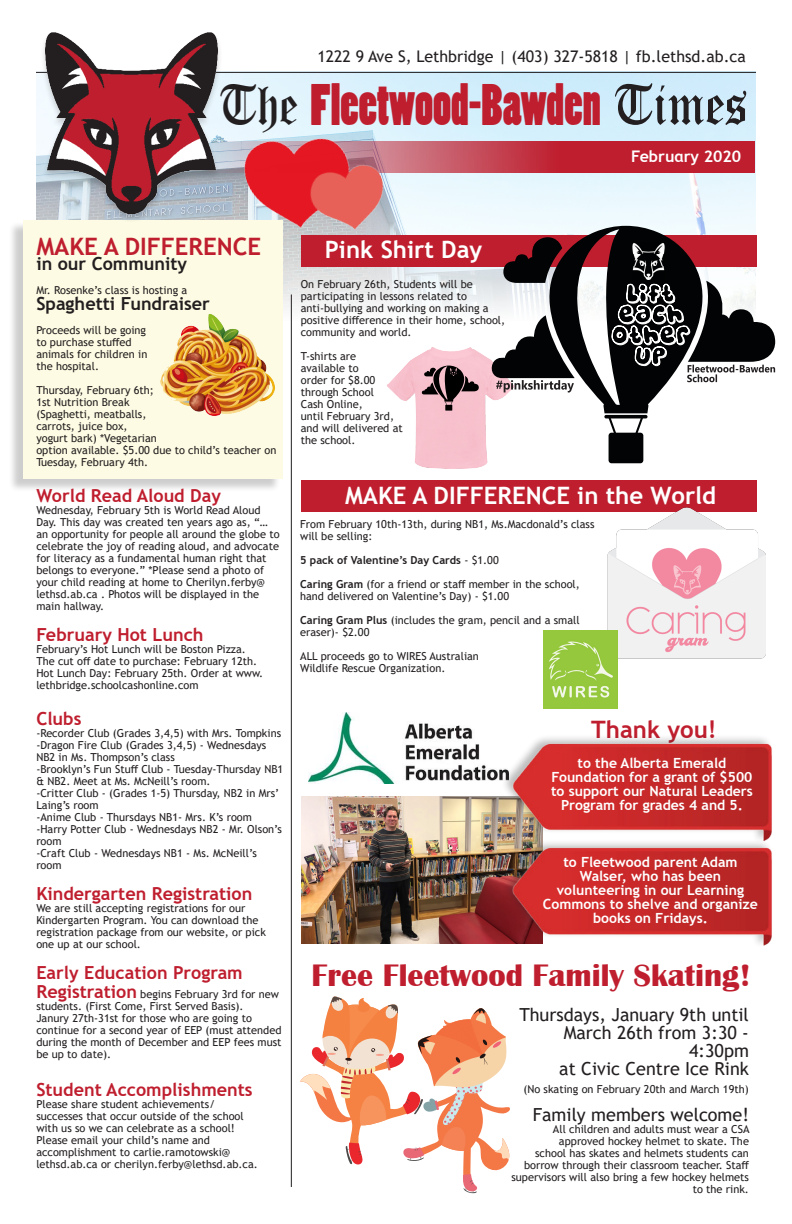
<style>
.page{position:relative;width:792px;height:1224px;background:#fff}
.page>*{position:absolute;margin:0;border:0;box-sizing:border-box;transform-origin:0 0}
.t1{font:54.7px "Poplar Std";color:#bf1e2e;scale:.89 1}
.t2{font:700 32px "Britannic";color:#bf1e2e}
.t3{font:700 24px "Trebuchet MS";color:#fff}
.t4{font:700 24px "Trebuchet MS";color:#bf1e2e}
.t5{font:700 18px "Trebuchet MS";color:#bf1e2e}
.t6{font:18px/18px "Trebuchet MS";color:#231f20;text-align:right}
.t7{font:700 18px "Trebuchet MS";color:#231f20}
.t8{font:16px "Trebuchet MS";color:#231f20}
.t9{font:700 16px "Trebuchet MS";color:#fff}
.t10{font:700 14px/14px "Trebuchet MS";color:#fff;text-align:center}
.t11{font:11px/12px "Trebuchet MS";color:#231f20}
.t12{font:700 11px "Trebuchet MS";color:#231f20}
.s1{font-family:"Old English Text";color:#231f20}
.s2{font-family:"Old English Text";font-size:57.3px;color:#231f20}
.s3{font-weight:700;font-size:18px;color:#bf1e2e}
.s4{font-weight:400}
.s5{font-weight:700}
</style>
<div class="page">
<img style="left:36px;top:73px;width:720px;height:247px">
<svg style="left:36px;top:141px;width:720px;height:31px;background:#c23746"></svg>
<hr style="left:36px;top:72px;width:720px;height:1px;background:#231f20">
<hr style="left:291px;top:294px;width:1px;height:893px;background:#231f20">
<div style="left:302px;top:481px;width:455px;height:31px;background:#bf1e2e"></div>
<svg style="left:300px;top:996px;width:210px;height:197px"></svg>
<img style="left:230px;top:108px;width:176px;height:167px">
<img style="left:387px;top:347px;width:103px;height:122px">
<div style="left:445px;top:405px;width:7px;height:6px;background:#000"></div>
<svg style="left:421px;top:366px;width:58px;height:40px;background:#8f7076"></svg>
<div style="left:301px;top:235px;width:455px;height:32px;background:#bf1e2e"></div>
<div style="left:609px;top:433px;width:34px;height:30px;background:#020304;border-radius:3px"></div>
<svg style="left:490px;top:226px;width:285px;height:211px"></svg>
<img style="left:632px;top:243px;width:33px;height:36px">
<img style="left:302px;top:796px;width:200px;height:147px">
<img style="left:308px;top:713px;width:193px;height:71px">
<img style="left:503px;top:844px;width:269px;height:102px">
<div style="left:501px;top:734px;width:272px;height:110px;background:#231f20;opacity:.3"></div>
<img style="left:607px;top:507px;width:159px;height:152px">
<div style="left:9px;top:221px;width:271px;height:271px;background:#231f20;opacity:.22"></div>
<div style="left:23px;top:220px;width:259px;height:259px;background:#fdfbe3"></div>
<img style="left:160px;top:314px;width:115px;height:102px">
<img style="left:543px;top:630px;width:75px;height:78px">
<div style="left:40px;top:31px;width:183px;height:192px;background:#231f20;opacity:.2"></div>
<img style="left:44px;top:31px;width:176px;height:182px">
<p class="t8" style="left:317px;top:46px;width:430px">1222 9 Ave S, Lethbridge | (403) 327-5818 | fb.lethsd.ab.ca</p>
<p class="t1" style="left:219px;top:75px;width:596px"><span class="s1">The</span> Fleetwood-Bawden <span class="s2">Times</span></p>
<p class="t9" style="left:631px;top:146px;width:112px">February 2020</p>
<p class="t4" style="left:36px;top:232px;width:226px">MAKE A DIFFERENCE</p>
<p class="t7" style="left:36px;top:252px;width:152px">in our Community</p>
<p class="t11" style="left:36px;top:284px;width:152px">Mr. Rosenke’s class is hosting a</p>
<p class="t7" style="left:36px;top:292px;width:175px">Spaghetti Fundraiser</p>
<p class="t11" style="left:36px;top:324px;width:113px">Proceeds will be going to purchase stuffed animals for children in the hospital.</p>
<p class="t11" style="left:36px;top:384px;width:119px">Thursday, February 6th;<br>1st Nutrition Break</p>
<p class="t11" style="left:36px;top:408px;width:242px">(Spaghetti, meatballs,<br>carrots, juice box,<br>yogurt bark) *Vegetarian<br>option available. $5.00 due to child’s teacher on<br>Tuesday, February 4th.</p>
<p class="t5" style="left:36px;top:484px;width:186px">World Read Aloud Day</p>
<p class="t11" style="left:36px;top:504px;width:245px">Wednesday, February 5th is World Read Aloud Day. This day was created ten years ago as, “… an opportunity for people all around the globe to celebrate the joy of reading aloud, and advocate for literacy as a fundamental human right that belongs to everyone.” *Please send a photo of your child reading at home to Cherilyn.ferby@ lethsd.ab.ca . Photos will be displayed in the main hallway.</p>
<p class="t5" style="left:36px;top:623px;width:169px">February Hot Lunch</p>
<p class="t11" style="left:36px;top:643px;width:228px">February’s Hot Lunch will be Boston Pizza.<br>The cut off date to purchase: February 12th.<br>Hot Lunch Day: February 25th. Order at www. lethbridge.schoolcashonline.com</p>
<p class="t5" style="left:36px;top:707px;width:47px">Clubs</p>
<p class="t11" style="left:36px;top:727px;width:246px">-Recorder Club (Grades 3,4,5) with Mrs. Tompkins</p>
<p class="t11" style="left:36px;top:739px;width:232px">-Dragon Fire Club (Grades 3,4,5) - Wednesdays<br>NB2 in Ms. Thompson’s class</p>
<p class="t11" style="left:36px;top:763px;width:249px">-Brooklyn’s Fun Stuff Club - Tuesday-Thursday NB1 &amp; NB2. Meet at Ms. McNeill’s room.</p>
<p class="t11" style="left:36px;top:787px;width:244px">-Critter Club - (Grades 1-5) Thursday, NB2 in Mrs’<br>Laing’s room</p>
<p class="t11" style="left:36px;top:811px;width:217px">-Anime Club - Thursdays NB1- Mrs. K’s room</p>
<p class="t11" style="left:36px;top:823px;width:247px">-Harry Potter Club - Wednesdays NB2 - Mr. Olson’s</p>
<p class="t11" style="left:36px;top:835px;width:27px">room</p>
<p class="t11" style="left:36px;top:847px;width:222px">-Craft Club - Wednesdays NB1 - Ms. McNeill’s room</p>
<p class="t5" style="left:36px;top:882px;width:218px">Kindergarten Registration</p>
<p class="t11" style="left:36px;top:902px;width:231px">We are still accepting registrations for our Kindergarten Program. You can download the registration package from our website, or pick one up at our school.</p>
<p class="t5" style="left:36px;top:961px;width:208px">Early Education Program</p>
<p class="t11" style="left:36px;top:988px;width:244px"><span class="s3">Registration</span> begins February 3rd for new students. (First Come, First Served Basis).</p>
<p class="t11" style="left:36px;top:1012px;width:247px">Janury 27th-31st for those who are going to continue for a second year of EEP (must attended during the month of December and EEP fees must be up to date).</p>
<p class="t5" style="left:36px;top:1078px;width:218px">Student Accomplishments</p>
<p class="t11" style="left:36px;top:1098px;width:180px">Please share student achievements/</p>
<p class="t11" style="left:36px;top:1110px;width:209px">successes that occur outside of the school</p>
<p class="t11" style="left:36px;top:1122px;width:200px">with us so we can celebrate as a school!</p>
<p class="t11" style="left:36px;top:1134px;width:175px">Please email your child’s name and</p>
<p class="t11" style="left:36px;top:1146px;width:196px">accomplishment to carlie.ramotowski@</p>
<p class="t11" style="left:36px;top:1158px;width:223px">lethsd.ab.ca or cherilyn.ferby@lethsd.ab.ca.</p>
<p class="t3" style="left:325px;top:234px;width:159px">Pink Shirt Day</p>
<p class="t11" style="left:301px;top:278px;width:206px">On February 26th, Students will be participating in lessons related to anti-bullying and working on making a positive difference in their home, school, community and world.</p>
<p class="t11" style="left:301px;top:350px;width:104px">T-shirts are available to<br>order for $8.00 through School<br>Cash Online,<br>until February 3rd, and will delivered at the school.</p>
<p class="t3" style="left:345px;top:481px;width:373px">MAKE A DIFFERENCE in the World</p>
<p class="t11" style="left:300px;top:518px;width:296px">From February 10th-13th, during NB1, Ms.Macdonald’s class</p>
<p class="t11" style="left:300px;top:530px;width:74px">will be selling:</p>
<p class="t12" style="left:300px;top:553px;width:200px">5 pack of Valentine’s Day Cards <span class="s4">- $1.00</span></p>
<p class="t11" style="left:300px;top:578px;width:281px"><span class="s5">Caring Gram</span> (for a friend or staff member in the school, hand delivered on Valentine’s Day) - $1.00</p>
<p class="t11" style="left:300px;top:614px;width:281px"><span class="s5">Caring Gram Plus</span> (includes the gram, pencil and a small eraser)- $2.00</p>
<p class="t11" style="left:300px;top:650px;width:180px">ALL proceeds go to WIRES Australian</p>
<p class="t11" style="left:300px;top:662px;width:147px">Wildlife Rescue Organization.</p>
<p class="t4" style="left:591px;top:714px;width:127px">Thank you!</p>
<p class="t10" style="left:551px;top:756px;width:203px">to the Alberta Emerald<br>Foundation for a grant of $500 to support our Natural Leaders<br>Program for grades 4 and 5.</p>
<p class="t10" style="left:543px;top:855px;width:217px">to Fleetwood parent Adam<br>Walser, who has been volunteering in our Learning<br>Commons to shelve and organize books on Fridays.</p>
<p class="t2" style="left:312px;top:957px;width:441px">Free Fleetwood Family Skating!</p>
<p class="t6" style="left:519px;top:1006px;width:231px">Thursdays, January 9th until</p>
<p class="t6" style="left:564px;top:1024px;width:187px">March 26th from 3:30 -<br>4:30pm</p>
<p class="t6" style="left:559px;top:1060px;width:191px">at Civic Centre Ice Rink</p>
<p class="t11" style="left:523px;top:1083px;width:227px">(No skating on February 20th and March 19th)</p>
<p class="t6" style="left:533px;top:1106px;width:218px">Family members welcome!</p>
<p class="t11" style="left:512px;top:1123px;width:240px;text-align:right">All children and adults must wear a CSA approved hockey helmet to skate. The<br>school has skates and helmets students can borrow through their classroom teacher. Staff supervisors will also bring a few hockey helmets to the rink.</p>
</div>
